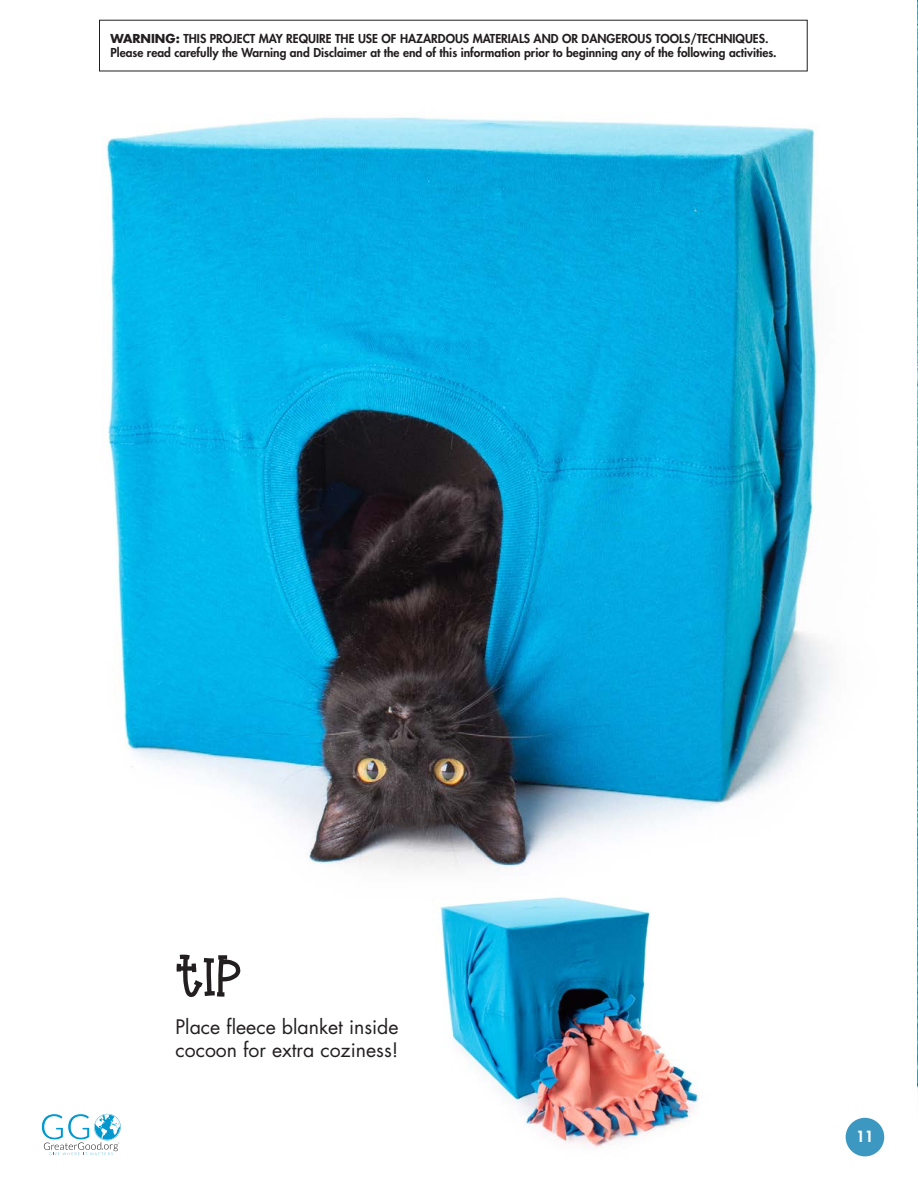
<style>
.page{position:relative;width:918px;height:1188px;background:#fff}
.page>*{position:absolute;margin:0;border:0;box-sizing:border-box;transform-origin:0 0}
.t1{font:54px "Hello Big Ben";color:#231f20}
.t2{font:19.5px/23.4px "Futura Std";color:#231f20}
.t3{font:800 15px "Futura Std";color:#fff}
.t4{font:800 12px/14.4px "Futura Std";color:#231f20}
.s1{font-weight:700}
</style>
<div class="page">
<svg style="left:41px;top:1113px;width:80px;height:42px"></svg>
<div style="left:846px;top:1118px;width:38px;height:38px;background:#3c97c1;border-radius:50%"></div>
<img style="left:917px;top:0;width:1px;height:1188px">
<img style="left:99px;top:57px;width:731px;height:812px">
<img style="left:410px;top:864px;width:309px;height:284px">
<p class="t4" style="left:111px;top:31px;width:668px"><span class="s1">WARNING:</span> THIS PROJECT MAY REQUIRE THE USE OF HAZARDOUS MATERIALS AND OR DANGEROUS TOOLS/TECHNIQUES.<br>Please read carefully the Warning and Disclaimer at the end of this information prior to beginning any of the following activities.</p>
<p class="t1" style="left:176px;top:946px;width:66px">TIP</p>
<p class="t2" style="left:176px;top:1015px;width:225px">Place fleece blanket inside cocoon for extra coziness!</p>
<p class="t3" style="left:856px;top:1127px;width:19px">11</p>
</div>
